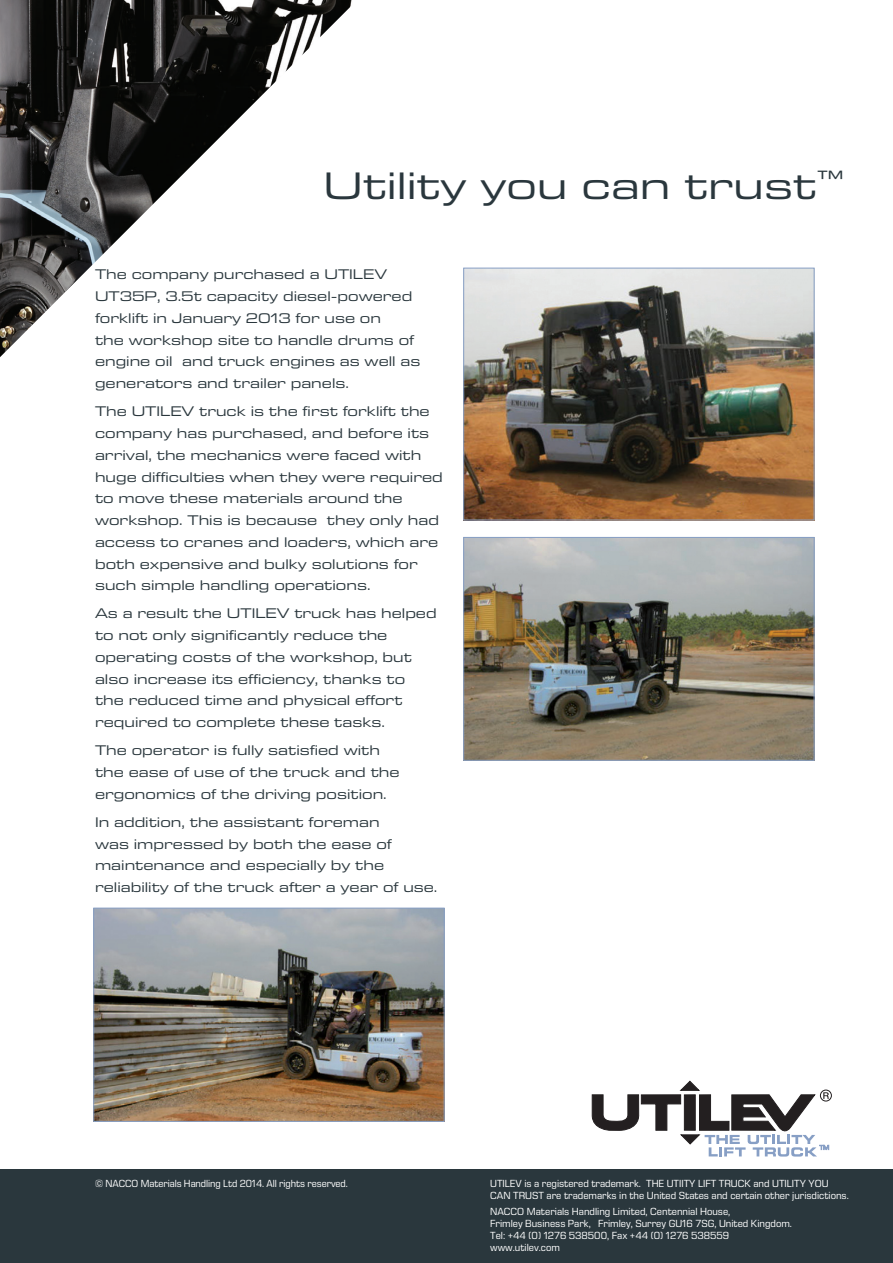
<style>
.page{position:relative;width:893px;height:1263px;background:#fff}
.page>*{position:absolute;margin:0;border:0;box-sizing:border-box;transform-origin:0 0}
.small_headings{font:expanded 39px "Eurostile Next LT Pro";color:#2a373d;scale:1.06 1}
.small_headings-2{font:expanded 14.25px/21.8px "Eurostile Next LT Pro";color:#2a373d}
.small_headings-3{font:10.5px/12px "Eurostile Next LT Pro";color:#fff}
.small_headings-4{font:10.5px "Eurostile Next LT Pro";color:#fff;scale:.95 1}
</style>
<div class="page">
<div style="left:0;top:1169px;width:893px;height:94px;background:#2a373d"></div>
<div style="left:820px;top:1090px;width:12px;height:11px;border:1px solid #231f20;border-radius:50%"></div>
<svg style="left:591px;top:1080px;width:238px;height:76px"></svg>
<img style="left:465px;top:270px;width:347px;height:248px">
<div style="left:463px;top:268px;width:351px;height:252px;border:1px solid #879fc5"></div>
<img style="left:465px;top:539px;width:347px;height:219px">
<div style="left:463px;top:537px;width:351px;height:223px;border:1px solid #879fc5"></div>
<img style="left:96px;top:910px;width:346px;height:209px">
<div style="left:94px;top:908px;width:350px;height:213px;border:1px solid #879fc5"></div>
<img style="left:0;top:0;width:352px;height:357px">
<p class="small_headings" style="left:324px;top:164px;width:492px">Utility you can trust<sup>™</sup></p>
<p class="small_headings-2" style="left:95px;top:264px;width:327px">The company purchased a UTILEV UT35P, 3.5t capacity diesel-powered forklift in January 2013 for use on<br>the workshop site to handle drums of engine oil and truck engines as well as generators and trailer panels.</p>
<p class="small_headings-2" style="left:95px;top:401px;width:349px">The UTILEV truck is the first forklift the company has purchased, and before its arrival, the mechanics were faced with huge difficulties when they were required to move these materials around the workshop. This is because they only had access to cranes and loaders, which are both expensive and bulky solutions for such simple handling operations.</p>
<p class="small_headings-2" style="left:95px;top:603px;width:343px">As a result the UTILEV truck has helped to not only significantly reduce the operating costs of the workshop, but also increase its efficiency, thanks to the reduced time and physical effort required to complete these tasks.</p>
<p class="small_headings-2" style="left:95px;top:740px;width:306px">The operator is fully satisfied with the ease of use of the truck and the ergonomics of the driving position.</p>
<p class="small_headings-2" style="left:95px;top:811px;width:344px">In addition, the assistant foreman<br>was impressed by both the ease of maintenance and especially by the reliability of the truck after a year of use.</p>
<p class="small_headings-4" style="left:95px;top:1177px;width:268px">© NACCO Materials Handling Ltd 2014. All rights reserved.</p>
<p class="small_headings-3" style="left:490px;top:1177px;width:360px">UTILEV is a registered trademark. THE UTIITY LIFT TRUCK and UTILITY YOU<br>CAN TRUST are trademarks in the United States and certain other jurisdictions.</p>
<p class="small_headings-3" style="left:490px;top:1205px;width:303px">NACCO Materials Handling Limited, Centennial House,<br>Frimley Business Park, Frimley, Surrey GU16 7SG, United Kingdom.<br>Tel: +44 (0) 1276 538500, Fax +44 (0) 1276 538559 www.utilev.com</p>
</div>
